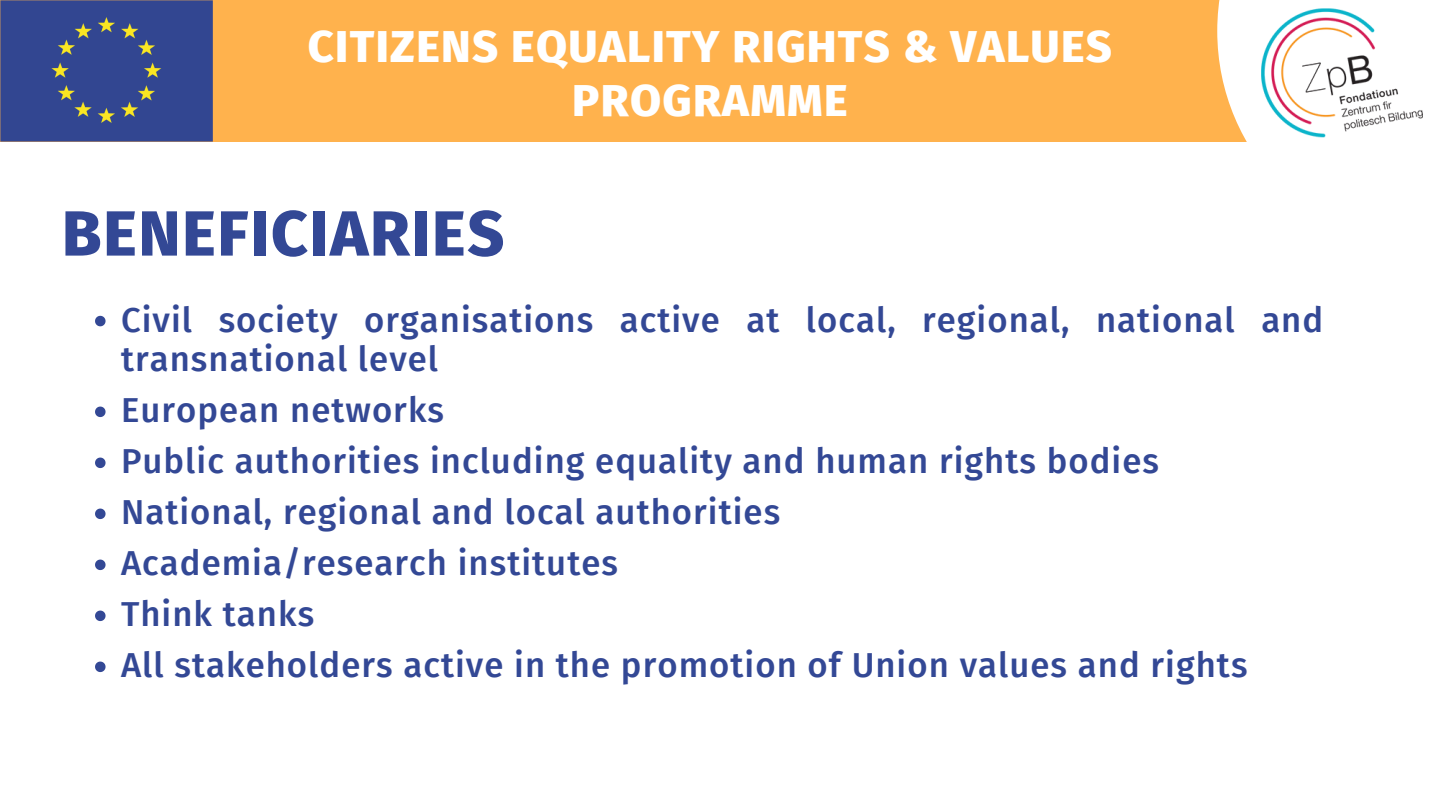
<style>
.page{position:relative;width:1440px;height:810px;background:#fff}
.page>*{position:absolute;margin:0;border:0;box-sizing:border-box;transform-origin:0 0}
.t1{font:800 63.7px "Fira Sans";letter-spacing:.03em;color:#334895}
.t2{font:800 45px/53.9px "Fira Sans";letter-spacing:.03em;color:#fff;text-align:center}
.t3{font:500 34.7px/39.8px "Fira Sans";letter-spacing:.03em;color:#334895}
</style>
<div class="page">
<div style="left:0;top:0;width:1440px;height:142px;background:#ffb24d"></div>
<img style="left:0;top:0;width:213px;height:142px">
<div style="left:1217px;top:0;width:223px;height:254px;background:#fff"></div>
<img style="left:1261px;top:8px;width:162px;height:130px">
<svg style="left:95px;top:316px;width:11px;height:10px"></svg>
<svg style="left:95px;top:407px;width:11px;height:10px"></svg>
<svg style="left:95px;top:458px;width:11px;height:10px"></svg>
<svg style="left:95px;top:509px;width:11px;height:10px"></svg>
<svg style="left:95px;top:560px;width:11px;height:10px"></svg>
<svg style="left:95px;top:611px;width:11px;height:10px"></svg>
<svg style="left:95px;top:662px;width:11px;height:10px"></svg>
<p class="t2" style="left:308px;top:20px;width:806px">CITIZENS EQUALITY RIGHTS &amp; VALUES<br>PROGRAMME</p>
<h1 class="t1" style="left:62px;top:196px;width:444px">BENEFICIARIES</h1>
<p class="t3" style="left:121px;top:300px;width:1204px">Civil society organisations active at local, regional, national and transnational level</p>
<p class="t3" style="left:121px;top:391px;width:325px">European networks</p>
<p class="t3" style="left:121px;top:442px;width:1039px">Public authorities including equality and human rights bodies</p>
<p class="t3" style="left:121px;top:493px;width:661px">National, regional and local authorities</p>
<p class="t3" style="left:121px;top:544px;width:499px">Academia/research institutes</p>
<p class="t3" style="left:121px;top:595px;width:195px">Think tanks</p>
<p class="t3" style="left:121px;top:646px;width:1128px">All stakeholders active in the promotion of Union values and rights</p>
</div>
